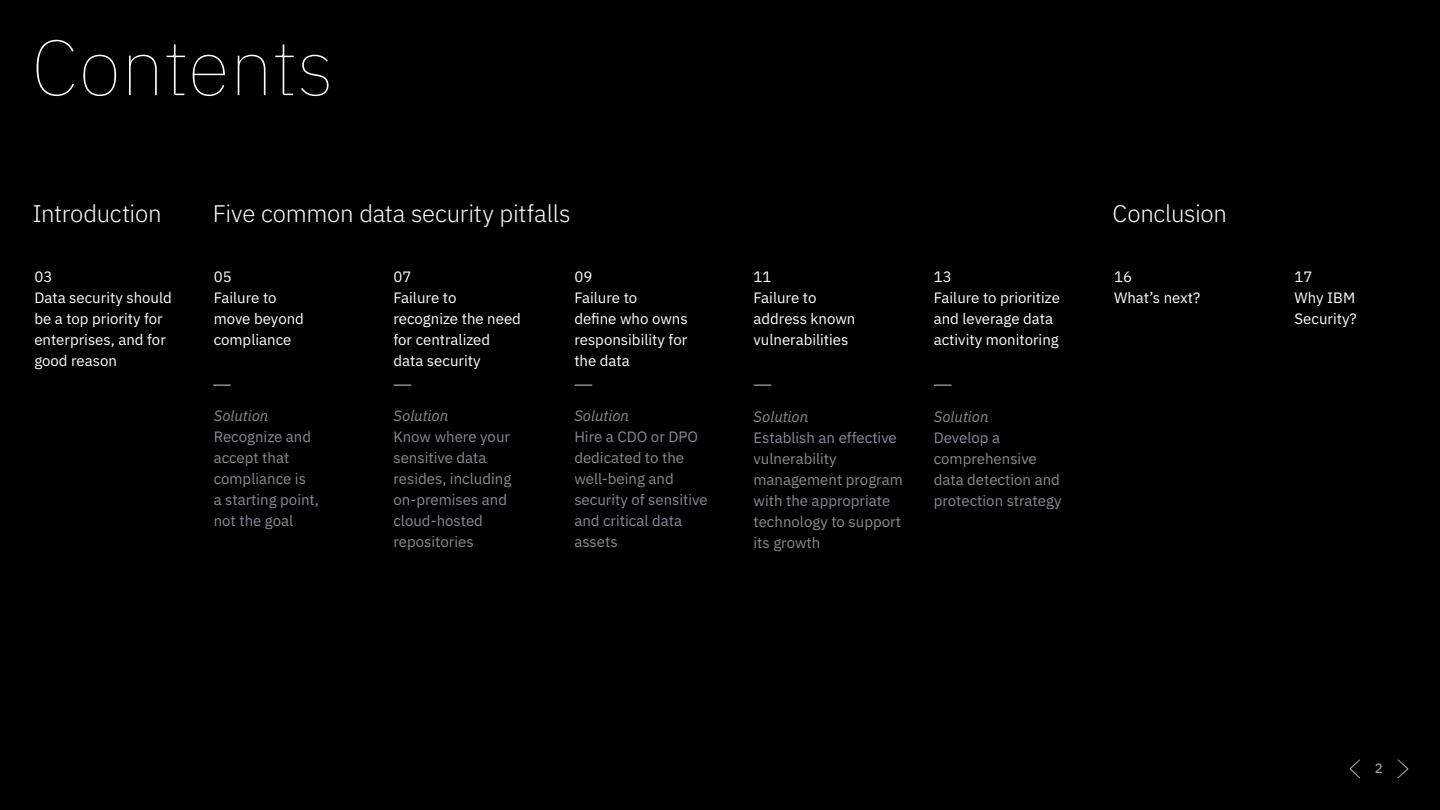
<style>
.page{position:relative;width:1440px;height:810px;background:#000}
.page>*{position:absolute;margin:0;border:0;box-sizing:border-box;transform-origin:0 0}
.Callout_stat{font:100 78px "IBM Plex Sans";color:#fff}
.Body_First_Paragraph{font:100 51px "IBM Plex Sans";color:#a2a9b0}
._1B_Subhead{font:300 24px "IBM Plex Sans";letter-spacing:-.01em;color:#fff}
._2A_Body{font:15px/21px "IBM Plex Sans";color:#878d96}
._2A_Body-2{font:15px/21px "IBM Plex Sans";color:#fff}
._2A_Body-3{font:italic 15px "IBM Plex Sans";color:#878d96}
._2A_Body_Text_White{font:italic 15px "IBM Plex Sans";color:#878d96}
._2A_Body_Text_White-2{font:15px "IBM Plex Sans";color:#fff}
.Body_First_Paragraph-2{font:13.5px "IBM Plex Sans Text";color:#a2a9b0}
</style>
<div class="page">
<svg style="left:214px;top:384px;width:16px;height:2px"></svg>
<svg style="left:394px;top:384px;width:17px;height:2px"></svg>
<svg style="left:935px;top:384px;width:16px;height:2px"></svg>
<svg style="left:754px;top:384px;width:17px;height:2px"></svg>
<svg style="left:575px;top:384px;width:17px;height:2px"></svg>
<p class="Callout_stat" style="left:31px;top:10px;width:304px">Contents</p>
<h2 class="_1B_Subhead" style="left:32px;top:195px;width:131px">Introduction</h2>
<h2 class="_1B_Subhead" style="left:213px;top:195px;width:359px">Five common data security pitfalls</h2>
<h2 class="_1B_Subhead" style="left:1113px;top:195px;width:116px">Conclusion</h2>
<p class="_2A_Body_Text_White-2" style="left:34px;top:265px;width:19px">03</p>
<p class="_2A_Body-2" style="left:34px;top:286px;width:139px">Data security should be a top priority for enterprises, and for good reason</p>
<p class="_2A_Body_Text_White-2" style="left:214px;top:265px;width:19px">05</p>
<p class="_2A_Body-2" style="left:214px;top:286px;width:92px">Failure to move beyond compliance</p>
<p class="_2A_Body_Text_White" style="left:214px;top:405px;width:56px">Solution</p>
<p class="_2A_Body" style="left:214px;top:425px;width:107px">Recognize and accept that compliance is<br>a starting point, not the goal</p>
<p class="_2A_Body-2" style="left:393px;top:265px;width:19px">07</p>
<p class="_2A_Body-2" style="left:393px;top:286px;width:129px">Failure to recognize the need for centralized data security</p>
<p class="_2A_Body-3" style="left:393px;top:405px;width:56px">Solution</p>
<p class="_2A_Body" style="left:393px;top:425px;width:119px">Know where your sensitive data resides, including on-premises and cloud-hosted repositories</p>
<p class="_2A_Body-2" style="left:574px;top:265px;width:19px">09</p>
<p class="_2A_Body-2" style="left:574px;top:286px;width:115px">Failure to<br>define who owns responsibility for the data</p>
<p class="_2A_Body-3" style="left:574px;top:405px;width:56px">Solution</p>
<p class="_2A_Body" style="left:574px;top:425px;width:135px">Hire a CDO or DPO dedicated to the well-being and security of sensitive and critical data assets</p>
<p class="_2A_Body-2" style="left:754px;top:265px;width:19px">11</p>
<p class="_2A_Body-2" style="left:754px;top:286px;width:103px">Failure to address known vulnerabilities</p>
<p class="_2A_Body-3" style="left:754px;top:405px;width:56px">Solution</p>
<p class="_2A_Body" style="left:754px;top:426px;width:151px">Establish an effective vulnerability management program with the appropriate technology to support its growth</p>
<p class="_2A_Body-2" style="left:934px;top:265px;width:19px">13</p>
<p class="_2A_Body-2" style="left:934px;top:286px;width:128px">Failure to prioritize and leverage data activity monitoring</p>
<p class="_2A_Body-3" style="left:934px;top:405px;width:56px">Solution</p>
<p class="_2A_Body" style="left:934px;top:426px;width:129px">Develop a comprehensive data detection and protection strategy</p>
<p class="_2A_Body-2" style="left:1114px;top:265px;width:19px">16</p>
<p class="_2A_Body-2" style="left:1114px;top:286px;width:88px">What’s next?</p>
<p class="_2A_Body-2" style="left:1295px;top:265px;width:19px">17</p>
<p class="_2A_Body-2" style="left:1295px;top:286px;width:64px">Why IBM<br>Security?</p>
<p class="Body_First_Paragraph" style="left:1348px;top:728px;width:16px">‹</p>
<p class="Body_First_Paragraph-2" style="left:1375px;top:758px;width:10px">2</p>
<p class="Body_First_Paragraph" style="left:1395px;top:728px;width:16px">›</p>
</div>
